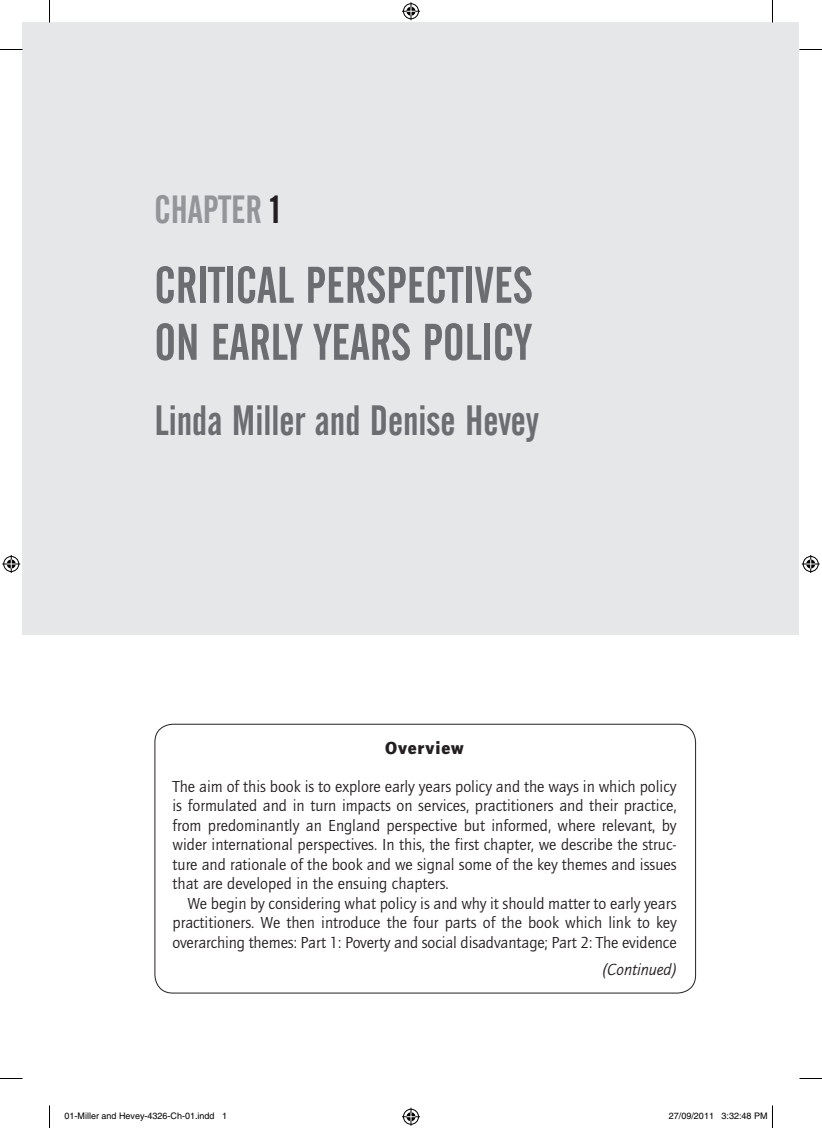
<style>
.page{position:relative;width:822px;height:1128px;background:#fff}
.page>*{position:absolute;margin:0;border:0;box-sizing:border-box;transform-origin:0 0}
.t1{font:51px/57px "Alternate Gothic No 2 BT";color:#6c6d70}
.t2{font:42px "Alternate Gothic No 2 BT";color:#6c6d70}
.t3{font:39px "Alternate Gothic No 2 BT";color:#939598}
.t4{font:900 18px "Quay Sans EF";letter-spacing:.05em;color:#231f20}
.t5{font:16.5px/19.5px "Quay Sans EF";color:#231f20;text-align:justify}
.t6{font:italic 16.5px "Quay Sans EF";letter-spacing:-.005em;color:#231f20}
.t7{font:9px "Helvetica";color:#000}
.s1{color:#231f20}
</style>
<div class="page">
<div style="left:22px;top:22px;width:777px;height:612px;background:#e6e7e9"></div>
<div style="left:154px;top:724px;width:542px;height:269px;border:1px solid #231f20;border-radius:18px"></div>
<svg style="left:0;top:49px;width:22px;height:1px"></svg>
<svg style="left:799px;top:49px;width:23px;height:1px"></svg>
<svg style="left:0;top:1078px;width:22px;height:1px"></svg>
<svg style="left:799px;top:1078px;width:23px;height:1px"></svg>
<svg style="left:49px;top:0;width:1px;height:22px"></svg>
<svg style="left:49px;top:1105px;width:1px;height:23px"></svg>
<svg style="left:772px;top:0;width:1px;height:22px"></svg>
<svg style="left:402px;top:2px;width:18px;height:18px"></svg>
<svg style="left:402px;top:1108px;width:18px;height:18px"></svg>
<svg style="left:2px;top:555px;width:18px;height:18px"></svg>
<svg style="left:802px;top:555px;width:18px;height:18px"></svg>
<svg style="left:772px;top:1105px;width:1px;height:23px"></svg>
<h3 class="t3" style="left:154px;top:188px;width:128px">CHAPTER <span class="s1">1</span></h3>
<h1 class="t1" style="left:154px;top:257px;width:380px">CRITICAL PERSPECTIVES<br>ON EARLY YEARS POLICY</h1>
<h2 class="t2" style="left:154px;top:397px;width:386px">LINDA MILLER AND DENISE HEVEY</h2>
<p class="t4" style="left:385px;top:738px;width:80px">Overview</p>
<p class="t5" style="left:172px;top:777px;width:506px">The aim of this book is to explore early years policy and the ways in which policy is formulated and in turn impacts on services, practitioners and their practice, from predominantly an England perspective but informed, where relevant, by wider international perspectives. In this, the first chapter, we describe the struc&shy;ture and rationale of the book and we signal some of the key themes and issues that are developed in the ensuing chapters.</p>
<p class="t5" style="left:172px;top:894px;width:506px;text-indent:15px">We begin by considering what policy is and why it should matter to early years practitioners. We then introduce the four parts of the book which link to key overarching themes: Part 1: Poverty and social disadvantage; Part 2: The evidence</p>
<p class="t6" style="left:602px;top:960px;width:77px">(Continued)</p>
<p class="t7" style="left:64px;top:1111px;width:164px">01-Miller and Hevey-4326-Ch-01.indd 1</p>
<p class="t7" style="left:669px;top:1111px;width:100px">27/09/2011 3:32:48 PM</p>
</div>
